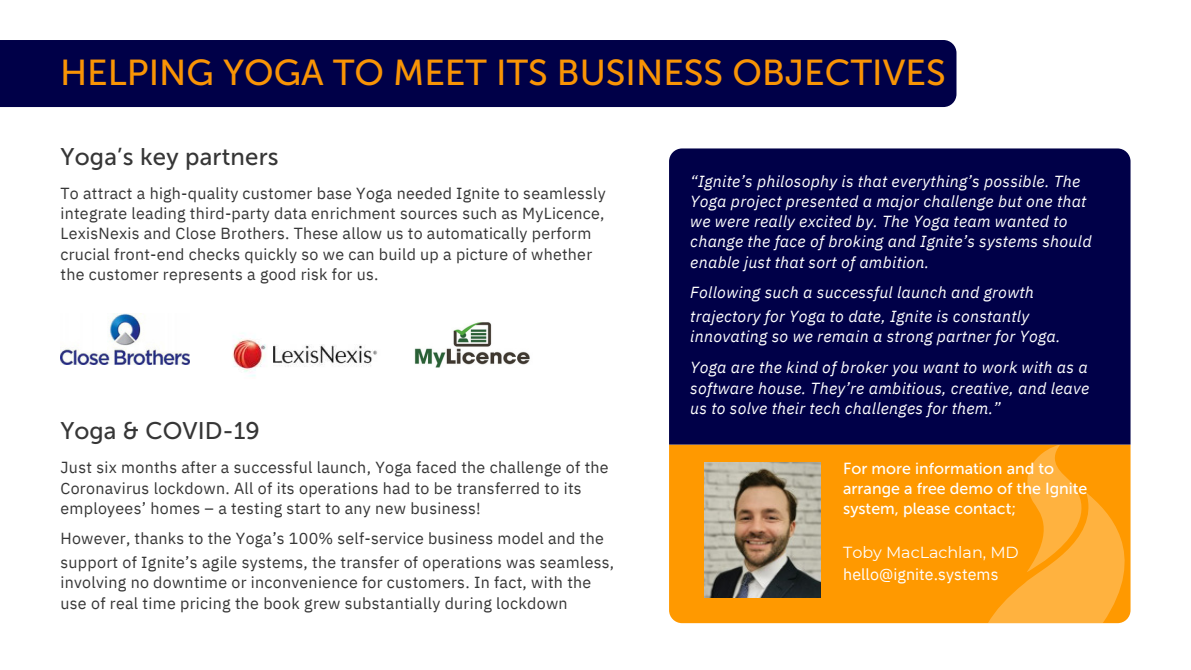
<style>
.page{position:relative;width:1191px;height:670px;background:#fff}
.page>*{position:absolute;margin:0;border:0;box-sizing:border-box;transform-origin:0 0}
.t1{font:36px "Museo Sans 500";color:#f99405}
.t2{font:24px "Museo Sans 500";letter-spacing:.01em;color:#363636}
.t3{font:16px/20.2px "IBM Plex Sans";letter-spacing:.015em;color:#363636}
.t4{font:italic 16px/20.2px "IBM Plex Sans";letter-spacing:.015em;color:#fff}
.t5{font:16px/20.2px "Museo Sans 500";color:#fff}
.t6{font:16px "IBM Plex Sans";letter-spacing:.005em;color:#fff}
.t7{font:16px "Montserrat";color:#fff}
</style>
<div class="page">
<div style="left:0;top:40px;width:956px;height:67px;background:#000048"></div>
<img style="left:60px;top:314px;width:130px;height:51px">
<img style="left:232px;top:338px;width:146px;height:39px">
<img style="left:414px;top:322px;width:116px;height:46px">
<div style="left:669px;top:444px;width:462px;height:179px;background:#f90"></div>
<img style="left:704px;top:462px;width:117px;height:135px">
<svg style="left:988px;top:444px;width:137px;height:179px;background:#fea51f"></svg>
<div style="left:669px;top:148px;width:462px;height:296px;background:#000048"></div>
<h1 class="t1" style="left:60px;top:53px;width:887px">HELPING YOGA TO MEET ITS BUSINESS OBJECTIVES</h1>
<h2 class="t2" style="left:61px;top:144px;width:220px">Yoga’s key partners</h2>
<p class="t3" style="left:61px;top:182px;width:547px">To attract a high-quality customer base Yoga needed Ignite to seamlessly integrate leading third-party data enrichment sources such as MyLicence, LexisNexis and Close Brothers. These allow us to automatically perform crucial front-end checks quickly so we can build up a picture of whether the customer represents a good risk for us.</p>
<h2 class="t2" style="left:61px;top:418px;width:201px">Yoga &amp; COVID-19</h2>
<p class="t3" style="left:61px;top:456px;width:550px">Just six months after a successful launch, Yoga faced the challenge of the<br>Coronavirus lockdown. All of its operations had to be transferred to its employees’ homes – a testing start to any new business!</p>
<p class="t3" style="left:61px;top:525px;width:555px;line-height:24px">However, thanks to the Yoga’s 100% self-service business model and the support of Ignite’s agile systems, the transfer of operations was seamless,</p>
<p class="t3" style="left:61px;top:570px;width:532px;line-height:21px">involving no downtime or inconvenience for customers. In fact, with the use of real time pricing the book grew substantially during lockdown</p>
<p class="t4" style="left:690px;top:170px;width:403px">“Ignite’s philosophy is that everything’s possible. The Yoga project presented a major challenge but one that we were really excited by. The Yoga team wanted to change the face of broking and Ignite’s systems should enable just that sort of ambition.</p>
<p class="t4" style="left:690px;top:279px;width:345px;line-height:24px">Following such a successful launch and growth trajectory for Yoga to date, Ignite is constantly</p>
<p class="t4" style="left:690px;top:319px;width:399px;line-height:30.8px">innovating so we remain a strong partner for Yoga.<br>Yoga are the kind of broker you want to work with as a</p>
<p class="t4" style="left:690px;top:377px;width:401px">software house. They’re ambitious, creative, and leave us to solve their tech challenges for them.”</p>
<p class="t5" style="left:843px;top:458px;width:246px">For more information and to arrange a free demo of the Ignite system, please contact;</p>
<p class="t7" style="left:843px;top:541px;width:177px">Toby MacLachlan, MD</p>
<p class="t6" style="left:843px;top:562px;width:157px">hello@ignite.systems</p>
</div>
